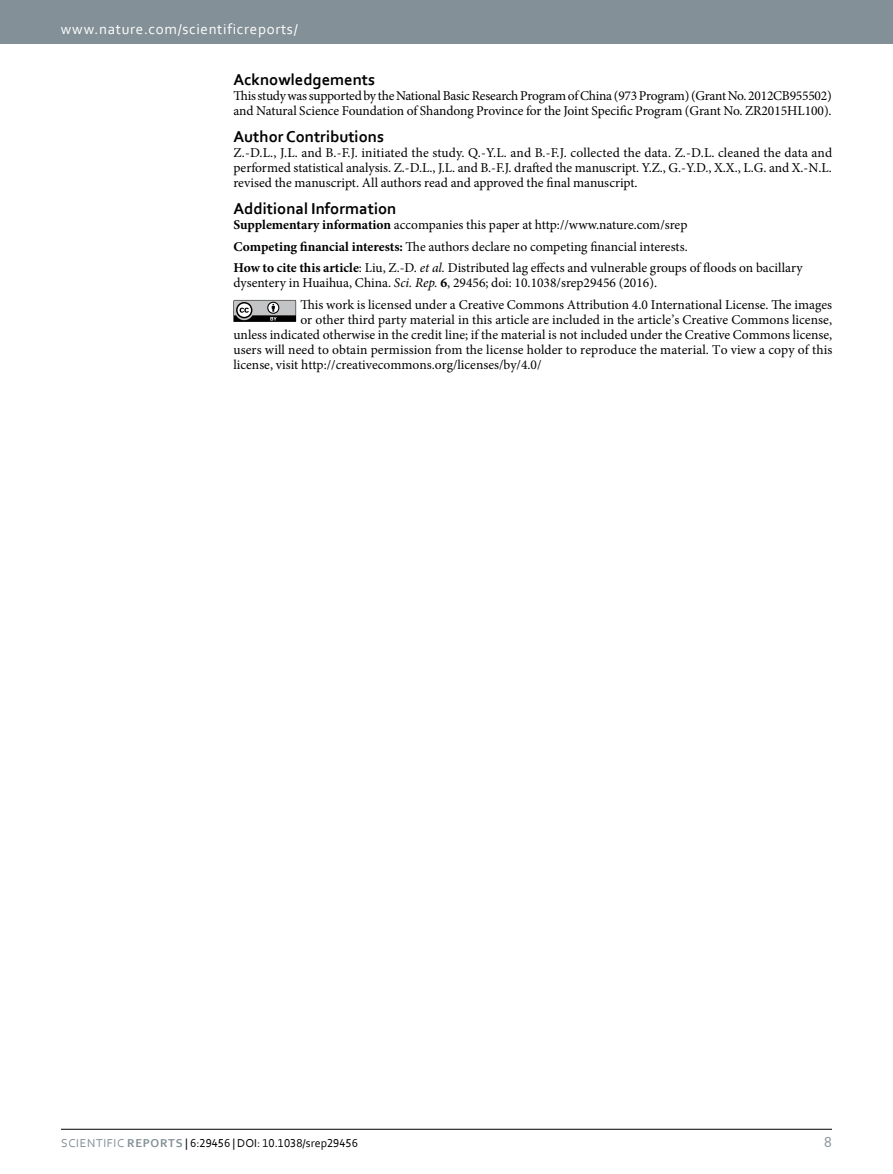
<style>
.page{position:relative;width:893px;height:1174px;background:#fff}
.page>*{position:absolute;margin:0;border:0;box-sizing:border-box;transform-origin:0 0}
.t1{font:700 16.5px "Corbel";color:#000}
.t2{font:15px "Corbel";letter-spacing:.045em;color:#fff}
.t3{font:15px "Corbel";color:#839097}
.t4{font:13.5px/15px "Minion Pro";letter-spacing:-.005em;color:#000}
.t5{font:12px "Corbel";color:#000}
.s1{font-weight:700}
.s2{font-style:italic}
.s3{color:#839097}
.s4{font-weight:700;color:#839097}
</style>
<div class="page">
<div style="left:0;top:0;width:893px;height:43px;background:#839097"></div>
<hr style="left:61px;top:1129px;width:771px;height:1px;background:#000">
<svg style="left:233px;top:300px;width:63px;height:22px"></svg>
<p class="t2" style="left:61px;top:19px;width:238px">www.nature.com/scientificreports/</p>
<p class="t1" style="left:233px;top:69px;width:143px">Acknowledgements</p>
<p class="t4" style="left:233px;top:88px;width:600px">This study was supported by the National Basic Research Program of China (973 Program) (Grant No. 2012CB955502) and Natural Science Foundation of Shandong Province for the Joint Specific Program (Grant No. ZR2015HL100).</p>
<p class="t1" style="left:233px;top:126px;width:152px">Author Contributions</p>
<p class="t4" style="left:233px;top:145px;width:600px;text-align:justify">Z.-D.L., J.L. and B.-F.J. initiated the study. Q.-Y.L. and B.-F.J. collected the data. Z.-D.L. cleaned the data and performed statistical analysis. Z.-D.L., J.L. and B.-F.J. drafted the manuscript. Y.Z., G.-Y.D., X.X., L.G. and X.-N.L. revised the manuscript. All authors read and approved the final manuscript.</p>
<p class="t1" style="left:233px;top:198px;width:164px">Additional Information</p>
<p class="t4" style="left:233px;top:214px;width:571px;line-height:21.8px"><span class="s1">Supplementary information</span> accompanies this paper at http://www.nature.com/srep<br><span class="s1">Competing financial interests:</span> The authors declare no competing financial interests.<br><span class="s1">How to cite this article</span>: Liu, Z.-D. <span class="s2">et al.</span> Distributed lag effects and vulnerable groups of floods on bacillary</p>
<p class="t4" style="left:300px;top:272px;width:533px;line-height:21.8px;text-indent:-67px">dysentery in Huaihua, China. <span class="s2">Sci. Rep.</span> <span class="s1">6</span>, 29456; doi: 10.1038/srep29456 (2016).<br>This work is licensed under a Creative Commons Attribution 4.0 International License. The images</p>
<p class="t4" style="left:233px;top:312px;width:600px;text-align:justify;text-indent:67px">or other third party material in this article are included in the article’s Creative Commons license, unless indicated otherwise in the credit line; if the material is not included under the Creative Commons license, users will need to obtain permission from the license holder to reproduce the material. To view a copy of this license, visit http://creativecommons.org/licenses/by/4.0/</p>
<p class="t5" style="left:61px;top:1135px;width:298px"><span class="s3">Scientific</span> <span class="s4">Reports</span> | 6:29456 | DOI: 10.1038/srep29456</p>
<p class="t3" style="left:824px;top:1132px;width:9px">8</p>
</div>
